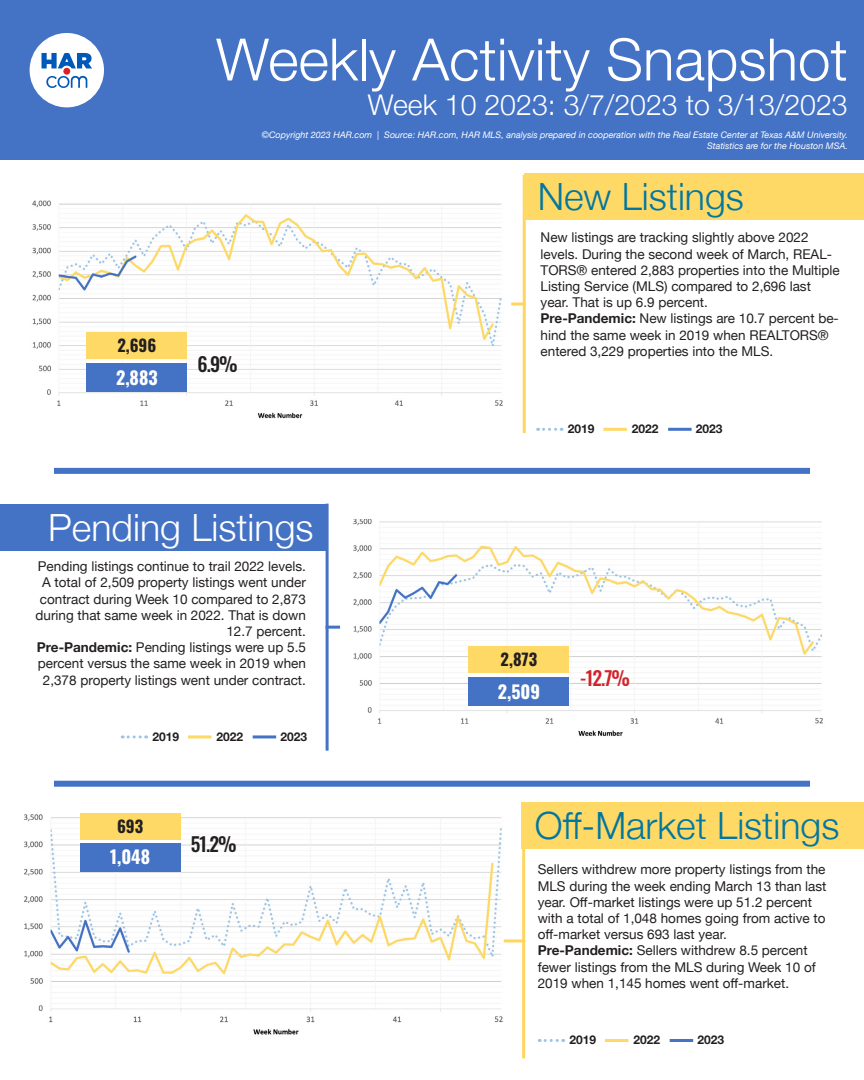
<style>
.page{position:relative;width:864px;height:1080px;background:#fff}
.page>*{position:absolute;margin:0;border:0;box-sizing:border-box;transform-origin:0 0}
.t1{font:300 58.5px "Helvetica Neue";color:#fff}
.t2{font:300 37.5px "Helvetica Neue";color:#0077a1}
.t3{font:300 37.5px "Helvetica Neue";color:#fff}
.t4{font:300 28.5px "Helvetica Neue";color:#fff}
.t5{font:500 19.5px "Oswald";color:#231f20}
.t6{font:500 19.5px "Oswald";color:#d1232a}
.t7{font:700 18px "Oswald";color:#fff}
.t8{font:700 16.5px "Oswald";letter-spacing:-.005em;color:#231f20}
.t9{font:13.5px/16.2px "Helvetica Neue";color:#231f20}
.t10{font:700 12px "Helvetica Neue";color:#231f20}
.t11{font:italic 9px "Helvetica Neue";color:#fff}
.s1{font-weight:700}
</style>
<div class="page">
<img style="left:32px;top:200px;width:471px;height:219px">
<img style="left:353px;top:519px;width:470px;height:217px">
<img style="left:24px;top:814px;width:481px;height:221px">
<div style="left:0;top:0;width:864px;height:160px;background:#4472c4"></div>
<div style="left:30px;top:33px;width:74px;height:74px;background:#fff;border-radius:50%"></div>
<div style="left:63px;top:68px;width:7px;height:7px;background:#df2127;border-radius:50%"></div>
<svg style="left:46px;top:76px;width:41px;height:12px"></svg>
<svg style="left:42px;top:53px;width:50px;height:15px"></svg>
<hr style="left:523px;top:175px;width:3px;height:258px;background:#ffd55d">
<hr style="left:511px;top:302px;width:15px;height:3px;background:#ffd55d">
<hr style="left:326px;top:504px;width:3px;height:247px;background:#4472c4">
<hr style="left:326px;top:626px;width:14px;height:3px;background:#4472c4">
<hr style="left:522px;top:823px;width:3px;height:235px;background:#ffd55d">
<hr style="left:504px;top:939px;width:21px;height:3px;background:#ffd55d">
<div style="left:524px;top:173px;width:340px;height:47px;background:#ffd966"></div>
<div style="left:521px;top:802px;width:343px;height:47px;background:#ffd966"></div>
<div style="left:0;top:504px;width:327px;height:47px;background:#4472c4"></div>
<div style="left:87px;top:332px;width:100px;height:27px;background:#ffd966"></div>
<div style="left:469px;top:646px;width:100px;height:27px;background:#ffd966"></div>
<div style="left:80px;top:813px;width:100px;height:27px;background:#ffd966"></div>
<div style="left:87px;top:364px;width:100px;height:28px;background:#4472c4"></div>
<div style="left:469px;top:678px;width:100px;height:28px;background:#4472c4"></div>
<div style="left:80px;top:843px;width:100px;height:28px;background:#4472c4"></div>
<div style="left:54px;top:468px;width:756px;height:6px;background:#4472c4"></div>
<div style="left:54px;top:781px;width:756px;height:6px;background:#4472c4"></div>
<svg style="left:538px;top:428px;width:24px;height:3px"></svg>
<hr style="left:603px;top:428px;width:24px;height:3px;background:#ffd966">
<hr style="left:668px;top:428px;width:24px;height:3px;background:#4472c4">
<svg style="left:122px;top:735px;width:25px;height:3px"></svg>
<hr style="left:188px;top:735px;width:23px;height:3px;background:#ffd966">
<hr style="left:253px;top:735px;width:23px;height:3px;background:#4472c4">
<svg style="left:539px;top:1039px;width:25px;height:3px"></svg>
<hr style="left:605px;top:1039px;width:23px;height:3px;background:#ffd966">
<hr style="left:670px;top:1039px;width:23px;height:3px;background:#4472c4">
<p class="t1" style="left:216px;top:12px;width:633px">Weekly Activity Snapshot</p>
<p class="t4" style="left:368px;top:82px;width:482px">Week 10 2023: 3/7/2023 to 3/13/2023</p>
<p class="t11" style="left:262px;top:128px;width:588px">©Copyright 2023 HAR.com | Source: HAR.com, HAR MLS, analysis prepared in cooperation with the Real Estate Center at Texas A&amp;M University.</p>
<p class="t11" style="left:707px;top:139px;width:143px">Statistics are for the Houston MSA.</p>
<p class="t8" style="left:117px;top:337px;width:40px">2,696</p>
<p class="t7" style="left:116px;top:369px;width:43px">2,883</p>
<p class="t5" style="left:198px;top:354px;width:42px">6.9%</p>
<p class="t3" style="left:48px;top:497px;width:267px">Pending Listings</p>
<p class="t9" style="left:36px;top:559px;width:272px;text-align:right">Pending listings continue to trail 2022 levels.<br>A total of 2,509 property listings went under contract during Week 10 compared to 2,873 during that same week in 2022. That is down 12.7 percent.</p>
<p class="t9" style="left:37px;top:640px;width:271px;text-align:center"><span class="s1">Pre-Pandemic:</span> Pending listings were up 5.5 percent versus the same week in 2019 when<br>2,378 property listings went under contract.</p>
<p class="t10" style="left:152px;top:727px;width:28px">2019</p>
<p class="t10" style="left:216px;top:727px;width:28px">2022</p>
<p class="t10" style="left:280px;top:727px;width:28px">2023</p>
<p class="t8" style="left:117px;top:818px;width:28px">693</p>
<p class="t7" style="left:110px;top:848px;width:41px">1,048</p>
<p class="t5" style="left:191px;top:834px;width:47px">51.2%</p>
<p class="t2" style="left:538px;top:167px;width:208px">New Listings</p>
<p class="t9" style="left:541px;top:230px;width:301px">New listings are tracking slightly above 2022 levels. During the second week of March, REAL-TORS® entered 2,883 properties into the Multiple Listing Service (MLS) compared to 2,696 last year. That is up 6.9 percent.</p>
<p class="t9" style="left:541px;top:311px;width:300px"><span class="s1">Pre-Pandemic:</span> New listings are 10.7 percent be&shy;hind the same week in 2019 when REALTORS® entered 3,229 properties into the MLS.</p>
<p class="t10" style="left:568px;top:419px;width:28px">2019</p>
<p class="t10" style="left:632px;top:419px;width:28px">2022</p>
<p class="t10" style="left:696px;top:419px;width:28px">2023</p>
<p class="t8" style="left:501px;top:651px;width:38px">2,873</p>
<p class="t7" style="left:498px;top:682px;width:44px">2,509</p>
<p class="t6" style="left:580px;top:668px;width:52px">-12.7%</p>
<p class="t2" style="left:535px;top:795px;width:306px">Off-Market Listings</p>
<p class="t9" style="left:538px;top:862px;width:290px">Sellers withdrew more property listings from the MLS during the week ending March 13 than last year. Off-market listings were up 51.2 percent with a total of 1,048 homes going from active to off-market versus 693 last year.</p>
<p class="t9" style="left:538px;top:943px;width:280px"><span class="s1">Pre-Pandemic:</span> Sellers withdrew 8.5 percent fewer listings from the MLS during Week 10 of<br>2019 when 1,145 homes went off-market.</p>
<p class="t10" style="left:569px;top:1031px;width:28px">2019</p>
<p class="t10" style="left:633px;top:1031px;width:28px">2022</p>
<p class="t10" style="left:697px;top:1031px;width:28px">2023</p>
</div>
